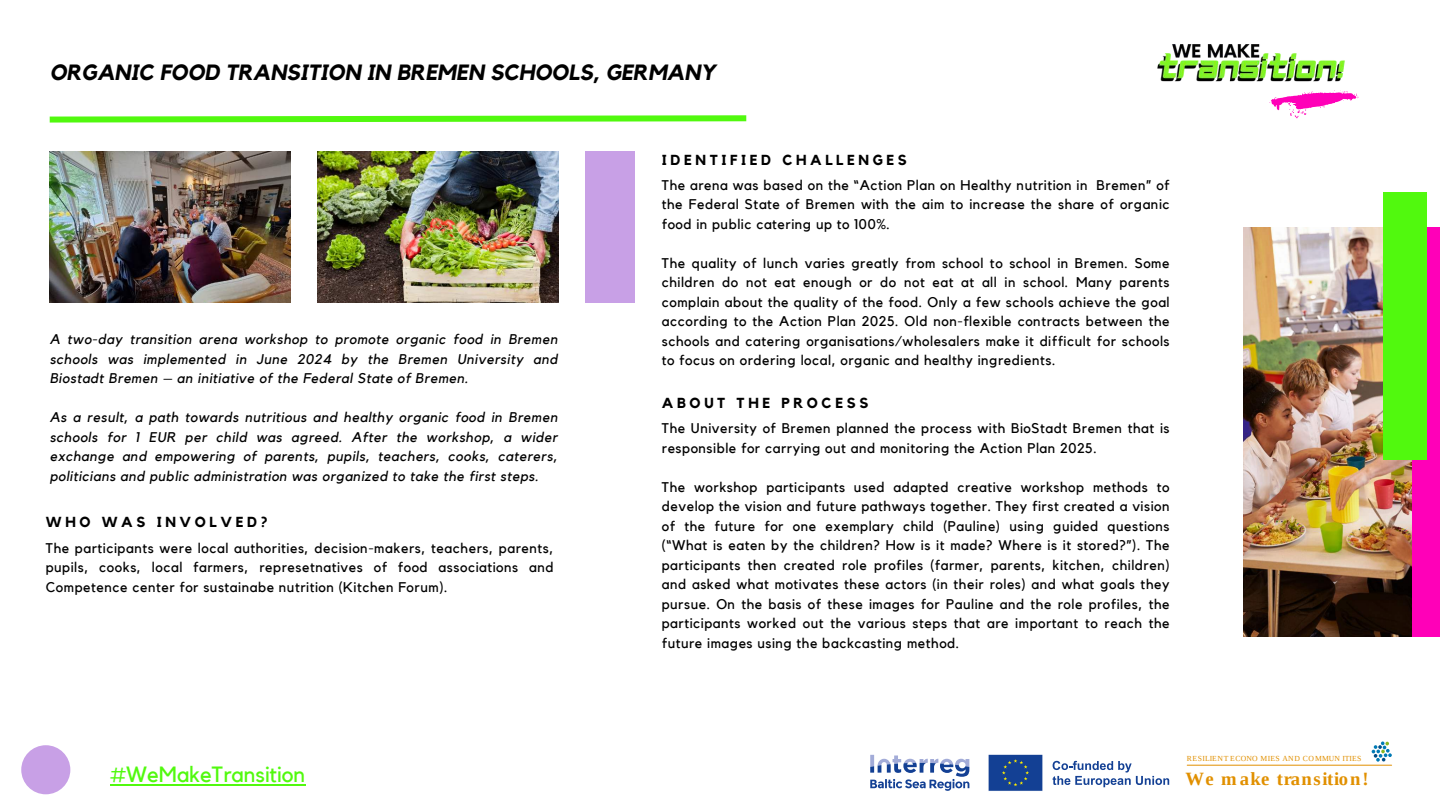
<style>
.page{position:relative;width:1440px;height:810px;background:#fff}
.page>*{position:absolute;margin:0;border:0;box-sizing:border-box;transform-origin:0 0}
.t1{font:italic 700 22px "Kollektif";color:#000}
.t2{font:22px "Kollektif";color:#51f90e}
.t3{font:700 18.7px "Liberation Serif";letter-spacing:.055em;color:#e19000}
.t4{font:700 14.5px "Kollektif";letter-spacing:.25em;color:#000}
.t5{font:14px/19.5px "Kollektif";letter-spacing:.04em;color:#000;text-align:justify}
.t6{font:italic 14px/19.5px "Kollektif";letter-spacing:.04em;color:#000;text-align:justify}
.t7{font:7.7px "Liberation Serif";letter-spacing:.04em;color:#e19000}
</style>
<div class="page">
<img style="left:50px;top:152px;width:240px;height:151px">
<svg style="left:49px;top:115px;width:698px;height:8px;background:#7cfa4a"></svg>
<hr style="left:1187px;top:765px;width:205px;height:1px;background:#e19000">
<svg style="left:988px;top:754px;width:55px;height:37px;background:#244d95"></svg>
<svg style="left:1053px;top:761px;width:116px;height:26px"></svg>
<svg style="left:870px;top:755px;width:99px;height:36px"></svg>
<svg style="left:1372px;top:741px;width:20px;height:21px"></svg>
<svg style="left:1269px;top:91px;width:90px;height:27px"></svg>
<img style="left:1157px;top:44px;width:188px;height:47px">
<div style="left:21px;top:745px;width:49px;height:49px;background:#c8a0e6;border-radius:50%"></div>
<hr style="left:110px;top:784px;width:195px;height:1px;background:#51f90e">
<img style="left:317px;top:152px;width:241px;height:151px">
<div style="left:585px;top:152px;width:50px;height:151px;background:#c8a0e6"></div>
<img style="left:1244px;top:227px;width:168px;height:409px">
<div style="left:1412px;top:227px;width:28px;height:409px;background:#ff00b8"></div>
<div style="left:1383px;top:192px;width:44px;height:267px;background:#51f90e"></div>
<h1 class="t1" style="left:50px;top:59px;width:668px">ORGANIC FOOD TRANSITION IN BREMEN SCHOOLS, GERMANY</h1>
<p class="t6" style="left:50px;top:330px;width:509px">A two-day transition arena workshop to promote organic food in Bremen schools was implemented in June 2024 by the Bremen University and Biostadt Bremen – an initiative of the Federal State of Bremen.</p>
<p class="t6" style="left:50px;top:408px;width:509px">As a result, a path towards nutritious and healthy organic food in Bremen schools for 1 EUR per child was agreed. After the workshop, a wider exchange and empowering of parents, pupils, teachers, cooks, caterers, politicians and public administration was organized to take the first steps.</p>
<p class="t4" style="left:46px;top:514px;width:223px">WHO WAS INVOLVED?</p>
<p class="t5" style="left:46px;top:538px;width:509px">The participants were local authorities, decision-makers, teachers, parents, pupils, cooks, local farmers, represetnatives of food associations and Competence center for sustainabe nutrition (Kitchen Forum).</p>
<p class="t4" style="left:662px;top:151px;width:247px">IDENTIFIED CHALLENGES</p>
<p class="t5" style="left:662px;top:175px;width:509px">The arena was based on the “Action Plan on Healthy nutrition in Bremen” of the Federal State of Bremen with the aim to increase the share of organic food in public catering up to 100%.</p>
<p class="t5" style="left:662px;top:253px;width:509px">The quality of lunch varies greatly from school to school in Bremen. Some children do not eat enough or do not eat at all in school. Many parents complain about the quality of the food. Only a few schools achieve the goal according to the Action Plan 2025. Old non-flexible contracts between the schools and catering organisations/wholesalers make it difficult for schools to focus on ordering local, organic and healthy ingredients.</p>
<p class="t4" style="left:662px;top:395px;width:208px">ABOUT THE PROCESS</p>
<p class="t5" style="left:662px;top:419px;width:509px">The University of Bremen planned the process with BioStadt Bremen that is responsible for carrying out and monitoring the Action Plan 2025.</p>
<p class="t5" style="left:662px;top:477px;width:509px">The workshop participants used adapted creative workshop methods to develop the vision and future pathways together. They first created a vision of the future for one exemplary child (Pauline) using guided questions (“What is eaten by the children? How is it made? Where is it stored?”). The participants then created role profiles (farmer, parents, kitchen, children) and asked what motivates these actors (in their roles) and what goals they pursue. On the basis of these images for Pauline and the role profiles, the participants worked out the various steps that are important to reach the future images using the backcasting method.</p>
<h1 class="t2" style="left:110px;top:762px;width:197px">#WeMakeTransition</h1>
<p class="t7" style="left:1187px;top:754px;width:176px">RESILIENT ECONO MIES AND COMMUN ITIES</p>
<h2 class="t3" style="left:1185px;top:766px;width:185px">We m ake transition!</h2>
</div>
